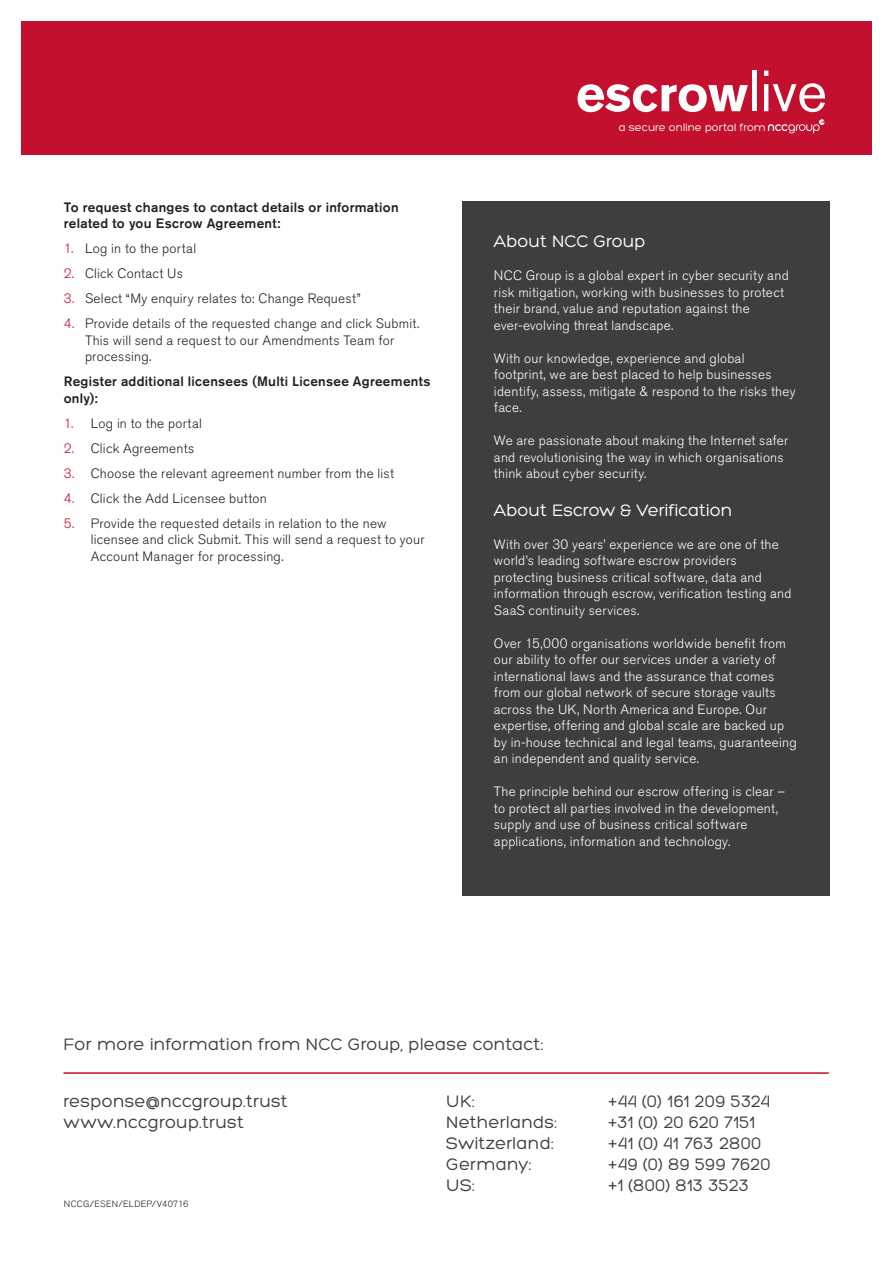
<style>
.page{position:relative;width:893px;height:1263px;background:#fff}
.page>*{position:absolute;margin:0;border:0;box-sizing:border-box;transform-origin:0 0}
.t1{font:700 50.1px "Akzidenz Grotesk BE";color:#fff}
.t2{font:18px "Hero";letter-spacing:.01em;color:#3e3e3f}
.t3{font:18px "Hero";color:#fff}
.t4{font:300 13.5px/16.5px "Akzidenz Grotesk BE";letter-spacing:.02em;color:#fff}
.t5{font:300 13.5px/16.5px "Akzidenz Grotesk BE";letter-spacing:.02em;color:#231f20}
.t6{font:500 13.5px/16.5px "Akzidenz Grotesk BE";letter-spacing:.02em;color:#231f20}
.t7{font:11.25px "Hero";color:#fff}
.t8{font:300 9px "Akzidenz Grotesk BE";letter-spacing:.03em;color:#231f20}
.s1{color:#c3102f}
.s2{font-weight:400;font-size:57.6px}
</style>
<div class="page">
<div style="left:21px;top:21px;width:851px;height:133px;background:#c3102f"></div>
<svg style="left:768px;top:119px;width:57px;height:14px"></svg>
<div style="left:462px;top:202px;width:367px;height:694px;background:#3e3e3f"></div>
<hr style="left:63px;top:1072px;width:766px;height:2px;background:#c3102f">
<p class="t6" style="left:64px;top:199px;width:336px">To request changes to contact details or information related to you Escrow Agreement:</p>
<p class="t5" style="left:64px;top:241px;width:134px"><span class="s1">1.</span> Log in to the portal</p>
<p class="t5" style="left:64px;top:266px;width:121px"><span class="s1">2.</span> Click Contact Us</p>
<p class="t5" style="left:64px;top:291px;width:298px"><span class="s1">3.</span> Select “My enquiry relates to: Change Request”</p>
<p class="t5" style="left:85px;top:316px;width:336px;text-indent:-21px"><span class="s1">4.</span> Provide details of the requested change and click Submit.<br>This will send a request to our Amendments Team for processing.</p>
<p class="t6" style="left:64px;top:373px;width:368px">Register additional licensees (Multi Licensee Agreements only):</p>
<p class="t5" style="left:64px;top:415px;width:140px"><span class="s1">1.</span> Log in to the portal</p>
<p class="t5" style="left:64px;top:440px;width:132px"><span class="s1">2.</span> Click Agreements</p>
<p class="t5" style="left:64px;top:465px;width:332px"><span class="s1">3.</span> Choose the relevant agreement number from the list</p>
<p class="t5" style="left:64px;top:490px;width:205px"><span class="s1">4.</span> Click the Add Licensee button</p>
<p class="t5" style="left:91px;top:515px;width:335px;text-indent:-27px"><span class="s1">5.</span> Provide the requested details in relation to the new licensee and click Submit. This will send a request to your<br>Account Manager for processing.</p>
<p class="t1" style="left:576px;top:65px;width:253px">escrow<span class="s2">live</span></p>
<p class="t7" style="left:619px;top:122px;width:149px">a secure online portal from</p>
<p class="t3" style="left:494px;top:232px;width:153px">About NCC Group</p>
<p class="t4" style="left:494px;top:267px;width:296px">NCC Group is a global expert in cyber security and risk mitigation, working with businesses to protect their brand, value and reputation against the ever-evolving threat landscape.</p>
<p class="t4" style="left:494px;top:350px;width:303px">With our knowledge, experience and global footprint, we are best placed to help businesses identify, assess, mitigate &amp; respond to the risks they face.</p>
<p class="t4" style="left:494px;top:432px;width:296px">We are passionate about making the Internet safer and revolutionising the way in which organisations think about cyber security.</p>
<p class="t3" style="left:494px;top:501px;width:240px">About Escrow &amp; Verification</p>
<p class="t4" style="left:494px;top:536px;width:299px">With over 30 years’ experience we are one of the world’s leading software escrow providers protecting business critical software, data and information through escrow, verification testing and SaaS continuity services.</p>
<p class="t4" style="left:494px;top:635px;width:304px">Over 15,000 organisations worldwide benefit from our ability to offer our services under a variety of international laws and the assurance that comes from our global network of secure storage vaults across the UK, North America and Europe. Our expertise, offering and global scale are backed up by in-house technical and legal teams, guaranteeing an independent and quality service.</p>
<p class="t4" style="left:494px;top:783px;width:293px">The principle behind our escrow offering is clear – to protect all parties involved in the development, supply and use of business critical software applications, information and technology.</p>
<p class="t2" style="left:63px;top:1035px;width:482px">For more information from NCC Group, please contact:</p>
<p class="t2" style="left:63px;top:1092px;width:226px">response@nccgroup.trust</p>
<p class="t2" style="left:63px;top:1113px;width:182px">www.nccgroup.trust</p>
<p class="t8" style="left:64px;top:1198px;width:126px">NCCG/ESEN/ELDEP/V40716</p>
<p class="t2" style="left:446px;top:1092px;width:30px">UK:</p>
<p class="t2" style="left:608px;top:1092px;width:163px">+44 (0) 161 209 5324</p>
<p class="t2" style="left:446px;top:1113px;width:113px">Netherlands:</p>
<p class="t2" style="left:608px;top:1113px;width:148px">+31 (0) 20 620 7151</p>
<p class="t2" style="left:446px;top:1134px;width:109px">Switzerland:</p>
<p class="t2" style="left:608px;top:1134px;width:154px">+41 (0) 41 763 2800</p>
<p class="t2" style="left:446px;top:1155px;width:87px">Germany:</p>
<p class="t2" style="left:608px;top:1155px;width:164px">+49 (0) 89 599 7620</p>
<p class="t2" style="left:446px;top:1176px;width:30px">US:</p>
<p class="t2" style="left:608px;top:1176px;width:142px">+1 (800) 813 3523</p>
</div>
